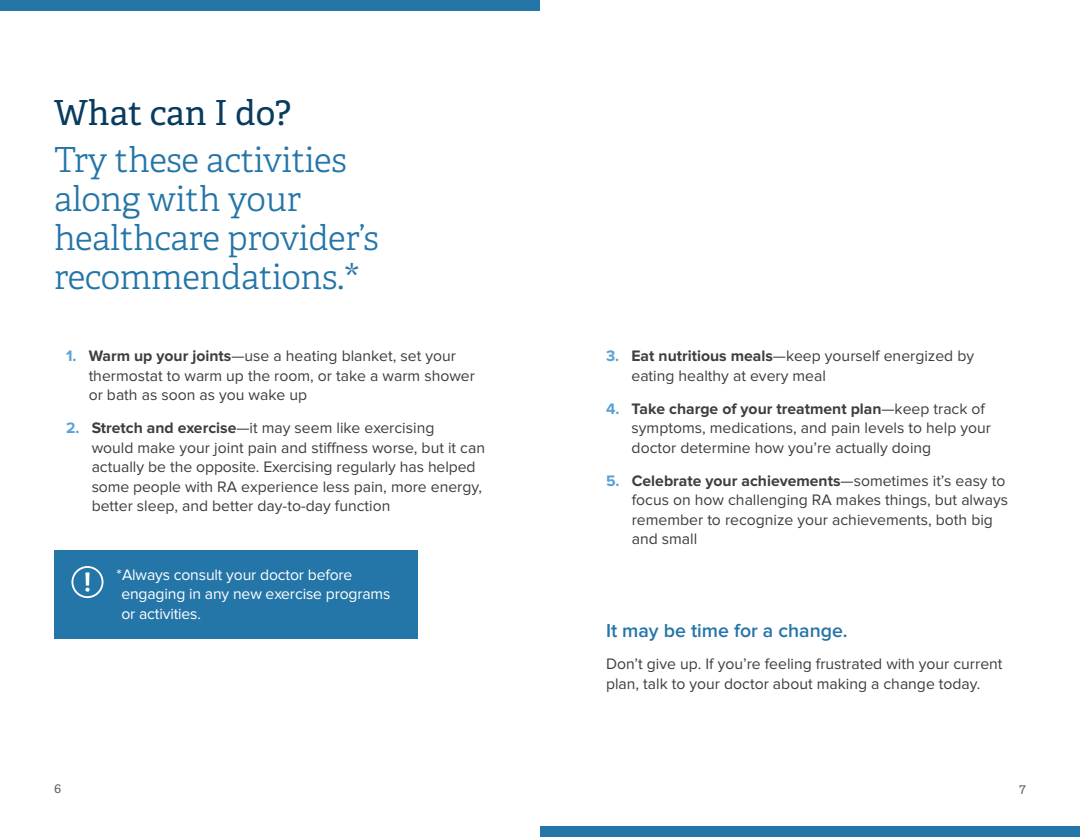
<style>
.page{position:relative;width:1080px;height:837px;background:#fff}
.page>*{position:absolute;margin:0;border:0;box-sizing:border-box;transform-origin:0 0}
.t1{font:300 34.5px/39px "Adelle";letter-spacing:-.01em;color:#2475a8}
.t2{font:34.5px "Adelle";color:#083b60}
.t3{font:600 19.5px "Proxima Nova";color:#2475a8}
.t4{font:15.75px/19.5px "Proxima Nova";color:#3e3e3f}
.t5{font:15.75px/19.5px "Proxima Nova";letter-spacing:-.01em;color:#fff}
.t6{font:13.5px "Adelle";color:#636366}
.s1{font-weight:700;color:#5ba1d7}
.s2{font-weight:700}
</style>
<div class="page">
<div style="left:0;top:0;width:540px;height:10px;background:#2475a8"></div>
<div style="left:540px;top:827px;width:540px;height:10px;background:#2475a8"></div>
<div style="left:54px;top:551px;width:363px;height:88px;background:#2475a8"></div>
<svg style="left:71px;top:566px;width:33px;height:32px"></svg>
<p class="t2" style="left:54px;top:92px;width:239px">What can I do?</p>
<p class="t1" style="left:54px;top:141px;width:326px">Try these activities along with your healthcare provider’s recommendations.*</p>
<p class="t4" style="left:89px;top:347px;width:388px;text-indent:-23px"><span class="s1">1.</span> <span class="s2">Warm up your joints</span>—use a heating blanket, set your thermostat to warm up the room, or take a warm shower or bath as soon as you wake up</p>
<p class="t4" style="left:92px;top:419px;width:395px;text-indent:-26px"><span class="s1">2.</span> <span class="s2">Stretch and exercise</span>—it may seem like exercising<br>would make your joint pain and stiffness worse, but it can actually be the opposite. Exercising regularly has helped some people with RA experience less pain, more energy, better sleep, and better day-to-day function</p>
<p class="t5" style="left:121px;top:565px;width:271px;text-indent:-5px">*Always consult your doctor before engaging in any new exercise programs or activities.</p>
<p class="t4" style="left:631px;top:347px;width:344px;text-indent:-25px"><span class="s1">3.</span> <span class="s2">Eat nutritious meals</span>—keep yourself energized by eating healthy at every meal</p>
<p class="t4" style="left:632px;top:399px;width:361px;text-indent:-26px"><span class="s1">4.</span> <span class="s2">Take charge of your treatment plan</span>—keep track of symptoms, medications, and pain levels to help your doctor determine how you’re actually doing</p>
<p class="t4" style="left:632px;top:471px;width:378px;text-indent:-26px"><span class="s1">5.</span> <span class="s2">Celebrate your achievements</span>—sometimes it’s easy to focus on how challenging RA makes things, but always remember to recognize your achievements, both big and small</p>
<p class="t3" style="left:606px;top:619px;width:243px">It may be time for a change.</p>
<p class="t4" style="left:606px;top:655px;width:398px">Don’t give up. If you’re feeling frustrated with your current plan, talk to your doctor about making a change today.</p>
<p class="t6" style="left:54px;top:780px;width:9px">6</p>
<p class="t6" style="left:1019px;top:780px;width:8px">7</p>
</div>
